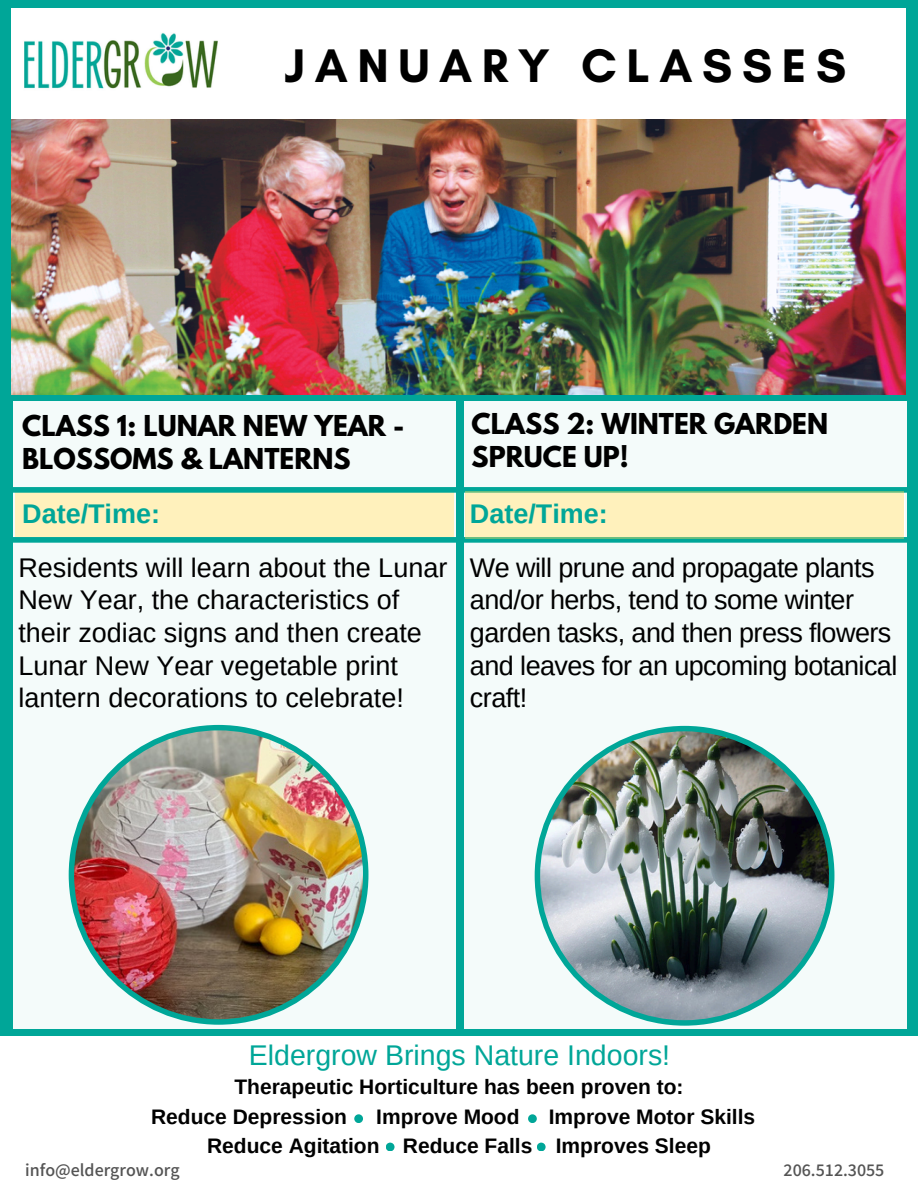
<style>
.page{position:relative;width:918px;height:1188px;background:#00a698}
.page>*{position:absolute;margin:0;border:0;box-sizing:border-box;transform-origin:0 0}
.t1{font:700 48px "Glacial Indifference";letter-spacing:.2em;color:#000}
.t2{font:28.5px "Arimo";color:#00a698}
.t3{font:27px/32.7px "Arimo";color:#000}
.t4{font:27px/32.7px "Arimo";letter-spacing:-.02em;color:#000}
.t5{font:700 27px "Arimo";color:#00a698}
.t6{font:700 25.5px/32.7px "League Spartan";color:#000}
.t7{font:700 21px/29.2px "Arimo";color:#000}
.t8{font:500 18px "Mada";color:#545454}
</style>
<div class="page">
<div style="left:13px;top:402px;width:443px;height:626px;background:#f4fbfa"></div>
<img style="left:69px;top:725px;width:299px;height:300px">
<div style="left:464px;top:402px;width:442px;height:626px;background:#f4fbfa"></div>
<img style="left:535px;top:726px;width:299px;height:300px">
<div style="left:0;top:1036px;width:918px;height:152px;background:#fff"></div>
<div style="left:354px;top:1114px;width:9px;height:9px;background:#00a698;border-radius:50%"></div>
<div style="left:528px;top:1114px;width:9px;height:9px;background:#00a698;border-radius:50%"></div>
<div style="left:386px;top:1143px;width:9px;height:8px;background:#00a698;border-radius:50%"></div>
<div style="left:537px;top:1143px;width:9px;height:8px;background:#00a698;border-radius:50%"></div>
<div style="left:12px;top:8px;width:894px;height:112px;background:#fff"></div>
<img style="left:24px;top:32px;width:194px;height:57px">
<img style="left:11px;top:120px;width:895px;height:274px">
<div style="left:16px;top:490px;width:438px;height:47px;background:#fff1bc"></div>
<div style="left:10px;top:487px;width:908px;height:6px;background:#00a698"></div>
<div style="left:2px;top:537px;width:912px;height:6px;background:#00a698"></div>
<div style="left:466px;top:491px;width:438px;height:47px;background:#fff1bc"></div>
<h3 class="t1" style="left:285px;top:36px;width:563px">JANUARY CLASSES</h3>
<h4 class="t6" style="left:22px;top:413px;width:384px">CLASS 1: LUNAR NEW YEAR -<br>BLOSSOMS &amp; LANTERNS</h4>
<h2 class="t6" style="left:472px;top:411px;width:358px">CLASS 2: WINTER GARDEN<br>SPRUCE UP!</h2>
<h3 class="t5" style="left:470px;top:499px;width:139px">Date/Time:</h3>
<p class="t4" style="left:470px;top:551px;width:429px">We will prune and propagate plants and/or herbs, tend to some winter garden tasks, and then press flowers and leaves for an upcoming botanical craft!</p>
<p class="t5" style="left:22px;top:499px;width:139px">Date/Time:</p>
<p class="t3" style="left:18px;top:551px;width:430px">Residents will learn about the Lunar New Year, the characteristics of their zodiac signs and then create Lunar New Year vegetable print lantern decorations to celebrate!</p>
<p class="t2" style="left:249px;top:1040px;width:423px">Eldergrow Brings Nature Indoors!</p>
<h2 class="t7" style="left:151px;top:1073px;width:534px;text-indent:83px">Therapeutic Horticulture has been proven to:<br>Reduce Depression</h2>
<h2 class="t7" style="left:207px;top:1102px;width:550px;text-indent:342px">Improve Motor Skills<br>Reduce Agitation Reduce Falls Improves Sleep</h2>
<h2 class="t7" style="left:376px;top:1102px;width:145px">Improve Mood</h2>
<p class="t8" style="left:25px;top:1160px;width:156px">info@eldergrow.org</p>
<h4 class="t8" style="left:784px;top:1160px;width:102px">206.512.3055</h4>
</div>
